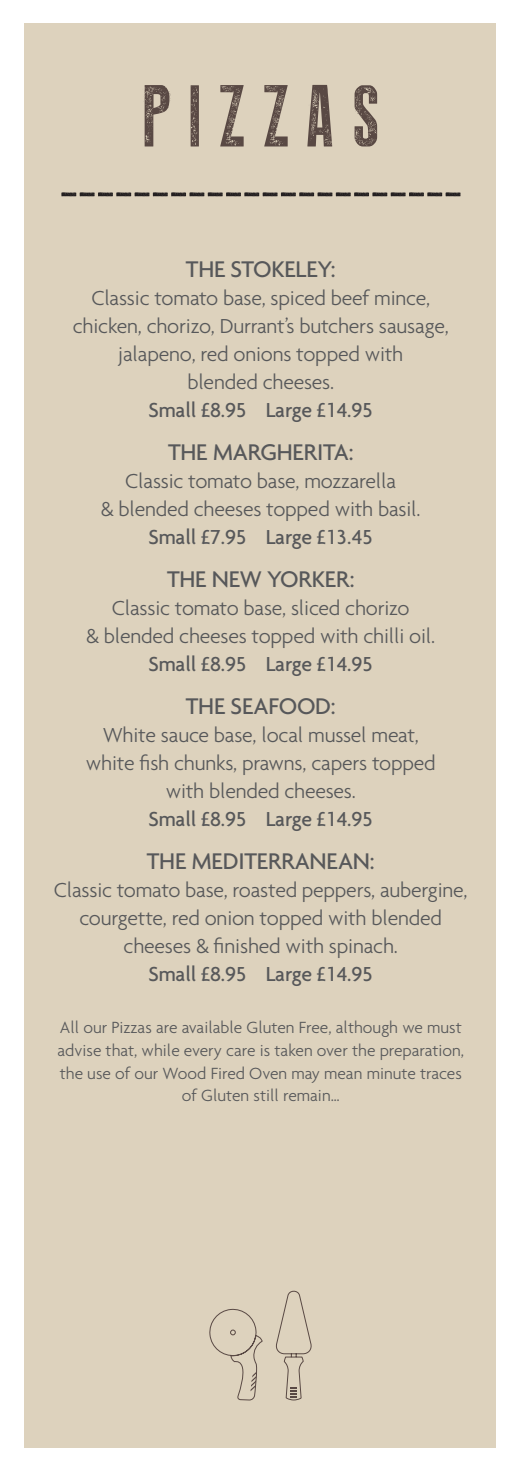
<style>
.page{position:relative;width:521px;height:1474px;background:#fff}
.page>*{position:absolute;margin:0;border:0;box-sizing:border-box;transform-origin:0 0}
.t1{font:87.5px "Press Style";letter-spacing:.21em;color:#594944}
.Body_text{font:56px "Press Style";color:#231f20}
.Pizza_main{font:500 24.5px "Agenda";letter-spacing:-.01em;color:#57585a}
.Text_1{font:500 24.5px "Agenda";letter-spacing:-.01em;color:#57585a}
.Text_1-2{font:300 21.88px/28px "Agenda";letter-spacing:-.01em;color:#57585a;text-align:center}
.Text_1-3{font:500 21.88px "Agenda";letter-spacing:-.01em;color:#57585a}
.t2{font:300 17.5px/22.8px "Agenda";color:#57585a;text-align:center}
.s1{font-weight:500}
</style>
<div class="page">
<div style="left:25px;top:24px;width:471px;height:1423px;background:#ddd2bd"></div>
<svg style="left:209px;top:1308px;width:54px;height:92px"></svg>
<svg style="left:275px;top:1290px;width:37px;height:110px"></svg>
<p class="t1" style="left:142px;top:70px;width:238px">PIZZAS</p>
<p class="Body_text" style="left:60px;top:157px;width:403px">----------------------</p>
<p class="Text_1" style="left:186px;top:254px;width:151px">THE STOKELEY:</p>
<p class="Text_1-2" style="left:73px;top:283px;width:377px">Classic tomato base, spiced beef mince, chicken, chorizo, Durrant’s butchers sausage, jalapeno, red onions topped with<br>blended cheeses.</p>
<p class="Text_1-3" style="left:148px;top:396px;width:226px">Small £8.95 Large £14.95</p>
<p class="Pizza_main" style="left:168px;top:437px;width:187px">THE MARGHERITA:</p>
<p class="Text_1-2" style="left:101px;top:466px;width:321px">Classic tomato base, mozzarella<br>&amp; blended cheeses topped with basil.</p>
<p class="Text_1-3" style="left:148px;top:523px;width:226px">Small £7.95 Large £13.45</p>
<p class="Pizza_main" style="left:167px;top:564px;width:189px">THE NEW YORKER:</p>
<p class="Text_1-2" style="left:86px;top:593px;width:351px">Classic tomato base, sliced chorizo<br>&amp; blended cheeses topped with chilli oil.</p>
<p class="Text_1-3" style="left:148px;top:650px;width:226px">Small £8.95 Large £14.95</p>
<p class="Pizza_main" style="left:186px;top:691px;width:151px">THE SEAFOOD:</p>
<p class="Text_1-2" style="left:86px;top:720px;width:351px">White sauce base, local mussel meat, white fish chunks, prawns, capers topped with blended cheeses.<br><span class="s1">Small £8.95 Large £14.95</span></p>
<p class="Pizza_main" style="left:147px;top:845px;width:229px">THE MEDITERRANEAN:</p>
<p class="Text_1-2" style="left:54px;top:875px;width:415px">Classic tomato base, roasted peppers, aubergine, courgette, red onion topped with blended cheeses &amp; finished with spinach.</p>
<p class="Text_1-3" style="left:148px;top:960px;width:226px">Small £8.95 Large £14.95</p>
<p class="t2" style="left:57px;top:1015px;width:408px">All our Pizzas are available Gluten Free, although we must advise that, while every care is taken over the preparation, the use of our Wood Fired Oven may mean minute traces of Gluten still remain…</p>
</div>
